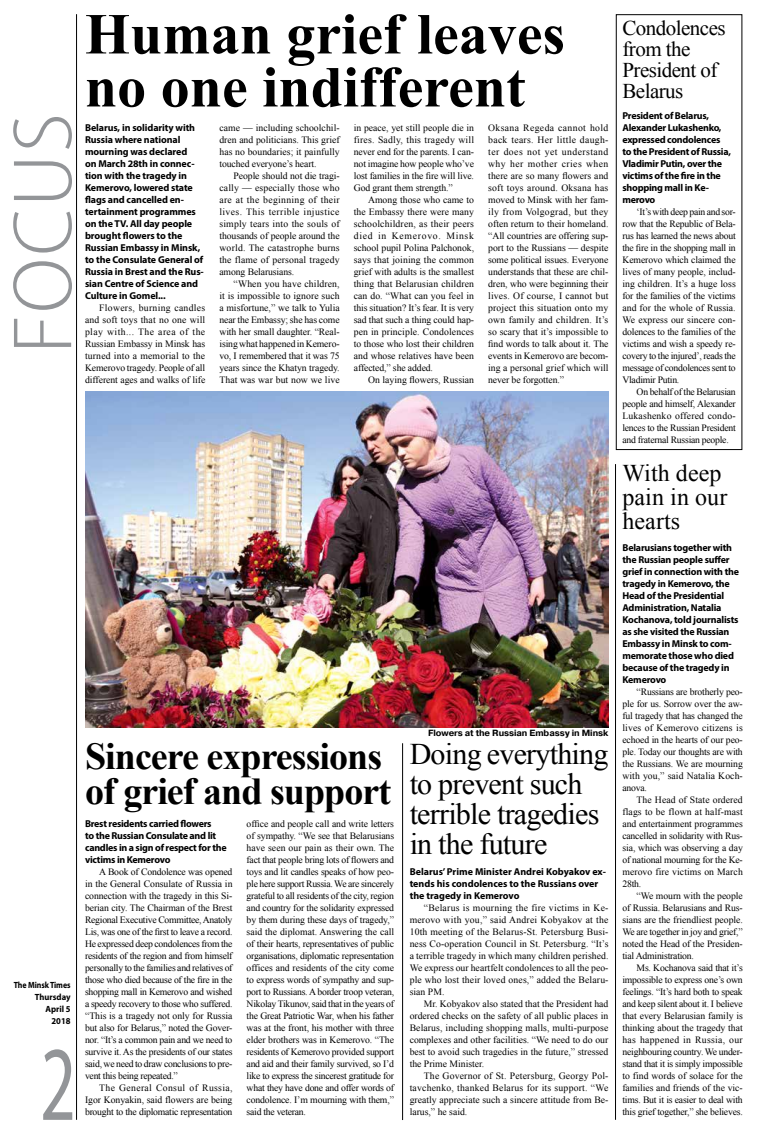
<style>
.page{position:relative;width:757px;height:1134px;background:#fff}
.page>*{position:absolute;margin:0;border:0;box-sizing:border-box;transform-origin:0 0}
.t1{font:semi-condensed 106.8px "Myriad Pro";color:#939598;scale:.71 1}
.t2{font:300 semi-condensed 84.8px "Myriad Pro";letter-spacing:.02em;color:#939598;scale:1.09 1}
.t3{font:700 58px/53px "Times New Roman";color:#000}
.t4{font:700 38px/35px "Times New Roman";letter-spacing:-.025em;color:#000}
.t5{font:30px/30px "Times New Roman";letter-spacing:-.025em;color:#000}
.t6{font:24px/24px "Times New Roman";letter-spacing:.005em;color:#000}
.t7{font:21px/21px "Times New Roman";letter-spacing:-.025em;color:#000}
.t8{font:700 10px/12px "Myriad Pro";letter-spacing:-.02em;color:#000}
.t9{font:700 10px/12px "Myriad Pro";color:#000}
.t10{font:9.7px/12px "Times New Roman";letter-spacing:-.01em;color:#000;text-align:justify}
.t11{font:700 9px "Pragmatica C";letter-spacing:-.005em;color:#000}
.t12{font:700 9px/12px "Myriad Pro";letter-spacing:-.005em;color:#000;text-align:right;scale:.88 1}
</style>
<div class="page">
<hr style="left:76px;top:14px;width:1px;height:1106px;background:#000">
<svg style="left:615px;top:14px;width:128px;height:437px"></svg>
<img style="left:85px;top:391px;width:523px;height:336px">
<hr style="left:402px;top:743px;width:1px;height:377px;background:#000">
<hr style="left:615px;top:464px;width:1px;height:656px;background:#000">
<h2 class="t2" style="left:-3px;top:354px;width:223px;rotate:-90deg">FOCUS</h2>
<p class="t12" style="left:14px;top:978px;width:66px">The Minsk Times<br>Thursday<br>April 5<br>2018</p>
<h1 class="t1" style="left:40px;top:1026px;width:52px">2</h1>
<h3 class="t3" style="left:85px;top:6px;width:482px">Human grief leaves no one indifferent</h3>
<h3 class="t7" style="left:622px;top:18px;width:105px">Condolences from the<br>President of<br>Belarus</h3>
<p class="t8" style="left:622px;top:110px;width:110px">President of Belarus,<br>Alexander Lukashenko, expressed condolences to the President of Russia,<br>Vladimir Putin, over the victims of the fire in the shopping mall in Ke&shy;merovo</p>
<p class="t10" style="left:622px;top:206px;width:115px;text-indent:14px">‘It’s with deep pain and sor&shy;row that the Republic of Bela&shy;rus has learned the news about the fire in the shopping mall in Kemerovo which claimed the lives of many people, includ&shy;ing children. It’s a huge loss for the families of the victims and for the whole of Russia.<br>We express our sincere con&shy;dolences to the families of the victims and wish a speedy re&shy;covery to the injured’, reads the message of condolences sent to Vladimir Putin.</p>
<p class="t10" style="left:622px;top:386px;width:115px;text-indent:14px">On behalf of the Belarusian people and himself, Alexander Lukashenko offered condo&shy;lences to the Russian President and fraternal Russian people.</p>
<p class="t8" style="left:85px;top:122px;width:120px">Belarus, in solidarity with<br>Russia where national mourning was declared<br>on March 28th in connec&shy;tion with the tragedy in<br>Kemerovo, lowered state flags and cancelled en&shy;tertainment programmes on the TV. All day people brought flowers to the<br>Russian Embassy in Minsk, to the Consulate General of<br>Russia in Brest and the Rus&shy;sian Centre of Science and<br>Culture in Gomel...</p>
<p class="t10" style="left:85px;top:302px;width:122px;text-indent:14px">Flowers, burning candles and soft toys that no one will play with... The area of the Russian Embassy in Minsk has turned into a memorial to the Kemerovo tragedy. People of all different ages and walks of life</p>
<p class="t10" style="left:219px;top:122px;width:122px">came — including schoolchil&shy;dren and politicians. This grief has no boundaries; it painfully touched everyone’s heart.</p>
<p class="t10" style="left:219px;top:170px;width:122px;text-indent:14px">People should not die tragi&shy;cally — especially those who are at the beginning of their lives. This terrible injustice simply tears into the souls of thousands of people around the world. The catastrophe burns the flame of personal tragedy among Belarusians.</p>
<p class="t10" style="left:219px;top:278px;width:122px;text-indent:14px">“When you have children, it is impossible to ignore such a misfortune,” we talk to Yulia near the Embassy; she has come with her small daughter. “Real&shy;ising what happened in Kemero&shy;vo, I remembered that it was 75 years since the Khatyn tragedy.<br>That was war but now we live</p>
<p class="t10" style="left:488px;top:122px;width:122px">Oksana Regeda cannot hold back tears. Her little daugh&shy;ter does not yet understand why her mother cries when there are so many flowers and soft toys around. Oksana has moved to Minsk with her fam&shy;ily from Volgograd, but they often return to their homeland. “All countries are offering sup&shy;port to the Russians — despite some political issues. Everyone understands that these are chil&shy;dren, who were beginning their lives. Of course, I cannot but project this situation onto my own family and children. It’s so scary that it’s impossible to find words to talk about it. The events in Kemerovo are becom&shy;ing a personal grief which will never be forgotten.”</p>
<p class="t10" style="left:354px;top:122px;width:122px">in peace, yet still people die in fires. Sadly, this tragedy will never end for the parents. I can&shy;not imagine how people who’ve lost families in the fire will live.<br>God grant them strength.”</p>
<p class="t10" style="left:354px;top:194px;width:122px;text-indent:14px">Among those who came to the Embassy there were many schoolchildren, as their peers died in Kemerovo. Minsk school pupil Polina Palchonok, says that joining the common grief with adults is the smallest thing that Belarusian children can do. “What can you feel in this situation? It’s fear. It is very sad that such a thing could hap&shy;pen in principle. Condolences to those who lost their children and whose relatives have been affected,” she added.</p>
<p class="t10" style="left:368px;top:374px;width:108px">On laying flowers, Russian</p>
<p class="t11" style="left:428px;top:728px;width:182px">Flowers at the Russian Embassy in Minsk</p>
<h3 class="t4" style="left:85px;top:738px;width:308px">Sincere expressions of grief and support</h3>
<h3 class="t5" style="left:410px;top:738px;width:200px">Doing everything to prevent such terrible tragedies in the future</h3>
<p class="t8" style="left:85px;top:818px;width:143px">Brest residents carried flowers<br>to the Russian Consulate and lit candles in a sign of respect for the victims in Kemerovo</p>
<p class="t10" style="left:85px;top:866px;width:149px;text-indent:14px">A Book of Condolence was opened in the General Consulate of Russia in connection with the tragedy in this Si&shy;berian city. The Chairman of the Brest Regional Executive Committee, Anatoly Lis, was one of the first to leave a record.<br>He expressed deep condolences from the residents of the region and from himself personally to the families and relatives of those who died because of the fire in the shopping mall in Kemerovo and wished a speedy recovery to those who suffered. “This is a tragedy not only for Russia but also for Belarus,” noted the Gover&shy;nor. “It’s a common pain and we need to survive it. As the presidents of our states said, we need to draw conclusions to pre&shy;vent this being repeated.”</p>
<p class="t10" style="left:85px;top:1082px;width:149px;text-indent:14px">The General Consul of Russia, Igor Konyakin, said flowers are being brought to the diplomatic representation</p>
<p class="t10" style="left:247px;top:818px;width:149px">office and people call and write letters of sympathy. “We see that Belarusians have seen our pain as their own. The fact that people bring lots of flowers and toys and lit candles speaks of how peo&shy;ple here support Russia. We are sincerely grateful to all residents of the city, region and country for the solidarity expressed by them during these days of tragedy,” said the diplomat. Answering the call of their hearts, representatives of public organisations, diplomatic representation offices and residents of the city come to express words of sympathy and sup&shy;port to Russians. A border troop veteran, Nikolay Tikunov, said that in the years of the Great Patriotic War, when his father was at the front, his mother with three elder brothers was in Kemerovo. “The residents of Kemerovo provided support and aid and their family survived, so I’d like to express the sincerest gratitude for what they have done and offer words of condolence. I’m mourning with them,” said the veteran.</p>
<p class="t9" style="left:410px;top:866px;width:198px">Belarus’ Prime Minister Andrei Kobyakov ex&shy;tends his condolences to the Russians over the tragedy in Kemerovo</p>
<p class="t10" style="left:410px;top:902px;width:200px;text-indent:14px">“Belarus is mourning the fire victims in Ke&shy;merovo with you,” said Andrei Kobyakov at the 10th meeting of the Belarus-St. Petersburg Busi&shy;ness Co-operation Council in St. Petersburg. “It’s a terrible tragedy in which many children perished.<br>We express our heartfelt condolences to all the peo&shy;ple who lost their loved ones,” added the Belaru&shy;sian PM.</p>
<p class="t10" style="left:410px;top:998px;width:200px;text-indent:14px">Mr. Kobyakov also stated that the President had ordered checks on the safety of all public places in Belarus, including shopping malls, multi-purpose complexes and other facilities. “We need to do our best to avoid such tragedies in the future,” stressed the Prime Minister.</p>
<p class="t10" style="left:410px;top:1070px;width:200px;text-indent:14px">The Governor of St. Petersburg, Georgy Pol&shy;tavchenko, thanked Belarus for its support. “We greatly appreciate such a sincere attitude from Be&shy;larus,” he said.</p>
<h3 class="t6" style="left:622px;top:460px;width:106px">With deep pain in our hearts</h3>
<p class="t8" style="left:622px;top:542px;width:118px">Belarusians together with the Russian people suffer grief in connection with the tragedy in Kemerovo, the<br>Head of the Presidential<br>Administration, Natalia<br>Kochanova, told journalists as she visited the Russian<br>Embassy in Minsk to com&shy;memorate those who died because of the tragedy in<br>Kemerovo</p>
<p class="t10" style="left:622px;top:686px;width:122px;text-indent:14px">“Russians are brotherly peo&shy;ple for us. Sorrow over the aw&shy;ful tragedy that has changed the lives of Kemerovo citizens is echoed in the hearts of our peo&shy;ple. Today our thoughts are with the Russians. We are mourning with you,” said Natalia Koch&shy;anova.</p>
<p class="t10" style="left:622px;top:794px;width:122px;text-indent:14px">The Head of State ordered flags to be flown at half-mast and entertainment programmes cancelled in solidarity with Rus&shy;sia, which was observing a day of national mourning for the Ke&shy;merovo fire victims on March 28th.</p>
<p class="t10" style="left:622px;top:890px;width:122px;text-indent:14px">“We mourn with the people of Russia. Belarusians and Rus&shy;sians are the friendliest people.<br>We are together in joy and grief,” noted the Head of the Presiden&shy;tial Administration.</p>
<p class="t10" style="left:622px;top:962px;width:122px;text-indent:14px">Ms. Kochanova said that it’s impossible to express one’s own feelings. “It’s hard both to speak and keep silent about it. I believe that every Belarusian family is thinking about the tragedy that has happened in Russia, our neighbouring country. We under&shy;stand that it is simply impossible to find words of solace for the families and friends of the vic&shy;tims. But it is easier to deal with this grief together,” she believes.</p>
</div>
